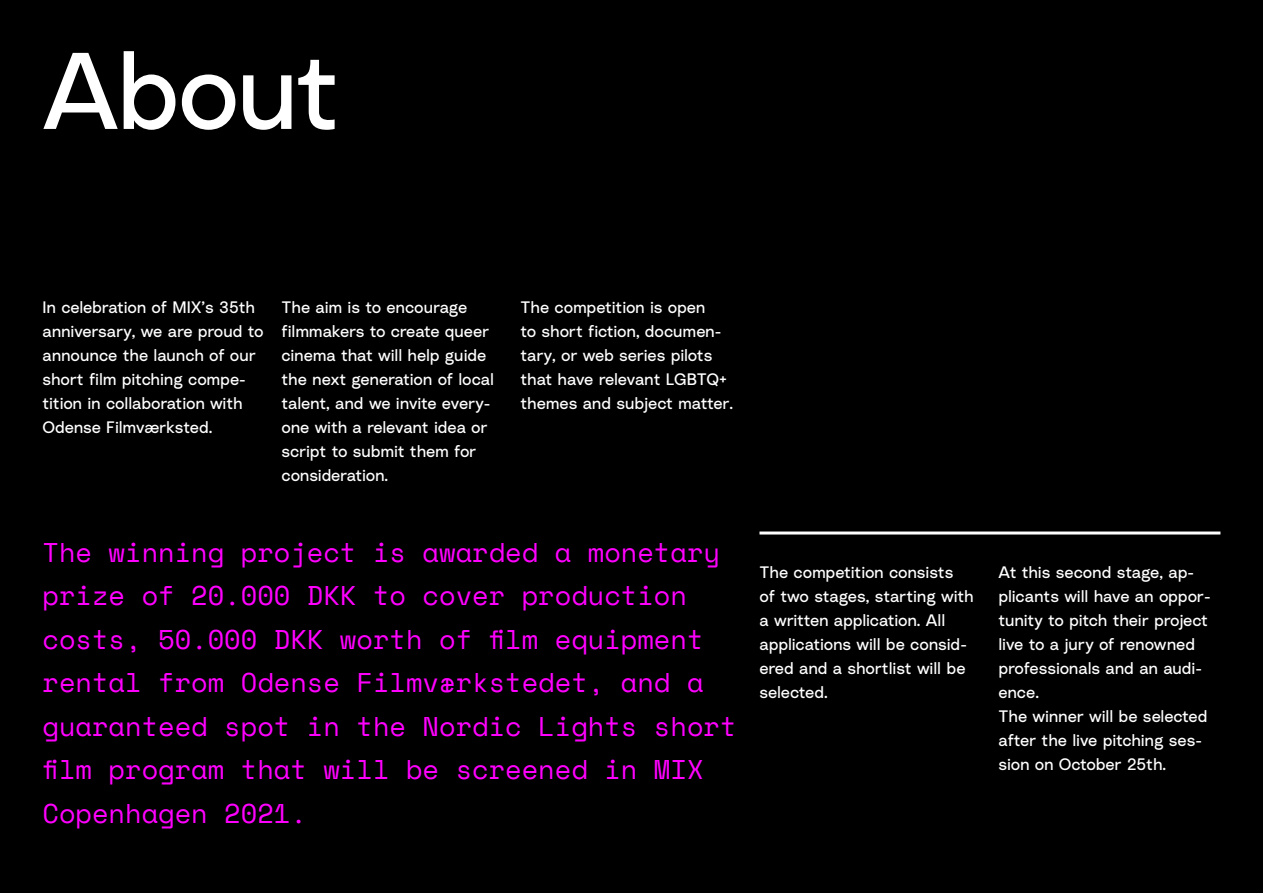
<style>
.page{position:relative;width:1263px;height:893px;background:#000}
.page>*{position:absolute;margin:0;border:0;box-sizing:border-box;transform-origin:0 0}
.t1{font:108px "Radial";letter-spacing:-.025em;color:#fff}
.t2{font:27px/43.5px "Space Mono";color:#f0f}
.t3{font:16.5px/24px "Radial";letter-spacing:-.01em;color:#fff}
</style>
<div class="page">
<hr style="left:759px;top:531px;width:461px;height:3px;background:#fff">
<h1 class="t1" style="left:43px;top:17px;width:300px">About</h1>
<p class="t3" style="left:43px;top:295px;width:223px">In celebration of MIX’s 35th anniversary, we are proud to announce the launch of our short film pitching compe&shy;tition in collaboration with<br>Odense Filmværksted.</p>
<p class="t3" style="left:281px;top:295px;width:214px">The aim is to encourage filmmakers to create queer cinema that will help guide the next generation of local talent, and we invite every&shy;one with a relevant idea or script to submit them for consideration.</p>
<p class="t3" style="left:520px;top:295px;width:214px">The competition is open<br>to short fiction, documen&shy;tary, or web series pilots that have relevant LGBTQ+ themes and subject matter.</p>
<p class="t2" style="left:43px;top:529px;width:696px">The winning project is awarded a monetary prize of 20.000 DKK to cover production costs, 50.000 DKK worth of film equipment rental from Odense Filmværkstedet, and a guaranteed spot in the Nordic Lights short film program that will be screened in MIX Copenhagen 2021.</p>
<p class="t3" style="left:759px;top:559px;width:216px">The competition consists<br>of two stages, starting with a written application. All applications will be consid&shy;ered and a shortlist will be selected.</p>
<p class="t3" style="left:998px;top:559px;width:214px">At this second stage, ap&shy;plicants will have an oppor&shy;tunity to pitch their project live to a jury of renowned professionals and an audi&shy;ence.<br>The winner will be selected after the live pitching ses&shy;sion on October 25th.</p>
</div>
